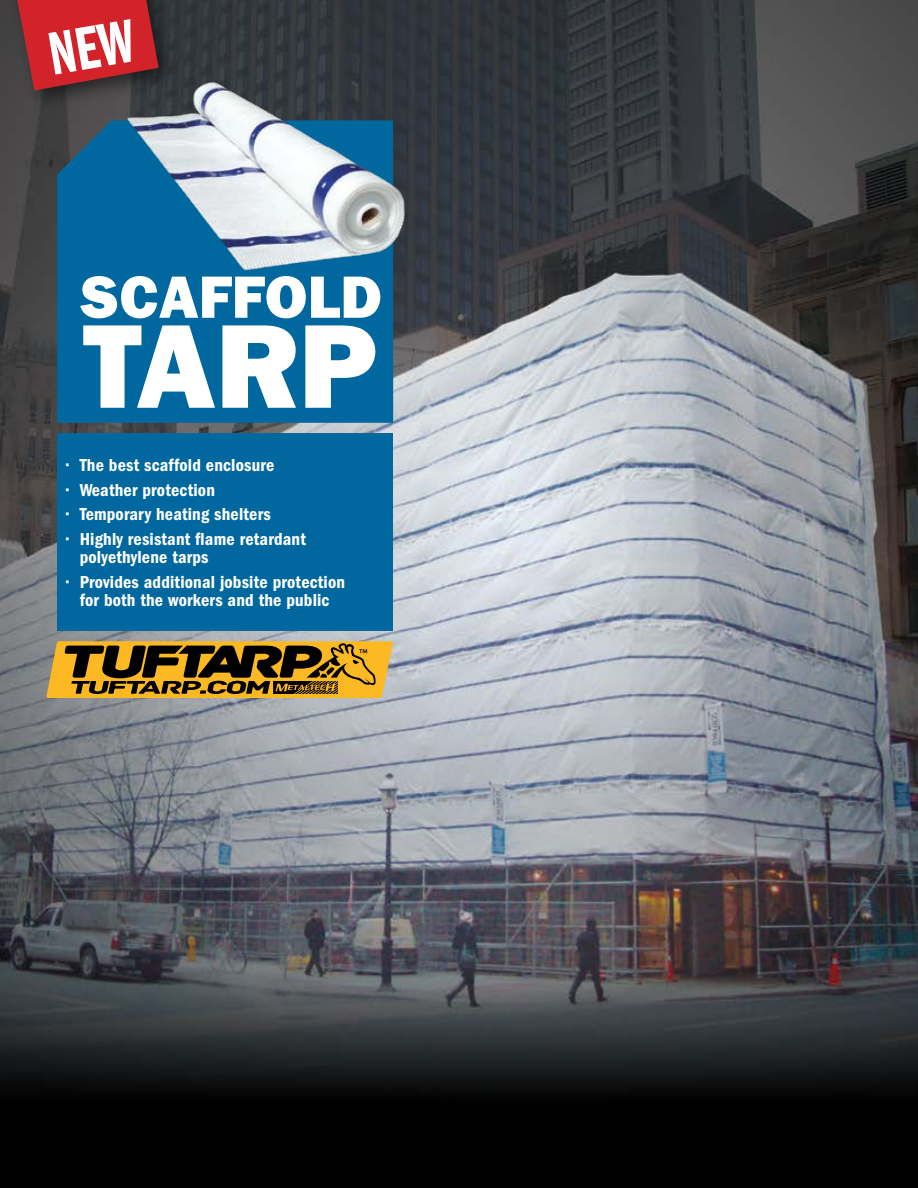
<style>
.page{position:relative;width:918px;height:1188px;background:#fff}
.page>*{position:absolute;margin:0;border:0;box-sizing:border-box;transform-origin:0 0}
.t1{font:120px "ITC Franklin Gothic Std Hvy";color:#fff}
.t2{font:60px "ITC Franklin Gothic Std Hvy";letter-spacing:.01em;color:#fff}
.t3{font:18px/18px "ITC Franklin Gothic Std Dm Cd";letter-spacing:.01em;color:#fff}
</style>
<div class="page">
<img style="left:0;top:0;width:918px;height:1188px">
<div style="left:57px;top:120px;width:336px;height:303px;background:#00689e"></div>
<div style="left:57px;top:434px;width:336px;height:197px;background:#00689e"></div>
<div style="left:8px;top:0;width:172px;height:111px;background:#000;opacity:.5"></div>
<img style="left:121px;top:67px;width:295px;height:220px">
<svg style="left:46px;top:641px;width:347px;height:57px;background:#936d1a"></svg>
<svg style="left:17px;top:0;width:142px;height:90px;background:#b1262c"></svg>
<h2 class="t2" style="left:80px;top:262px;width:303px">SCAFFOLD</h2>
<h1 class="t1" style="left:83px;top:296px;width:297px">TARP</h1>
<p class="t3" style="left:66px;top:456px;width:210px">• The best scaffold enclosure</p>
<p class="t3" style="left:66px;top:481px;width:150px">• Weather protection</p>
<p class="t3" style="left:66px;top:505px;width:206px">• Temporary heating shelters</p>
<p class="t3" style="left:80px;top:530px;width:228px;text-indent:-14px">• Highly resistant flame retardant polyethylene tarps</p>
<p class="t3" style="left:66px;top:573px;width:280px;text-align:center">• Provides additional jobsite protection for both the workers and the public</p>
</div>
